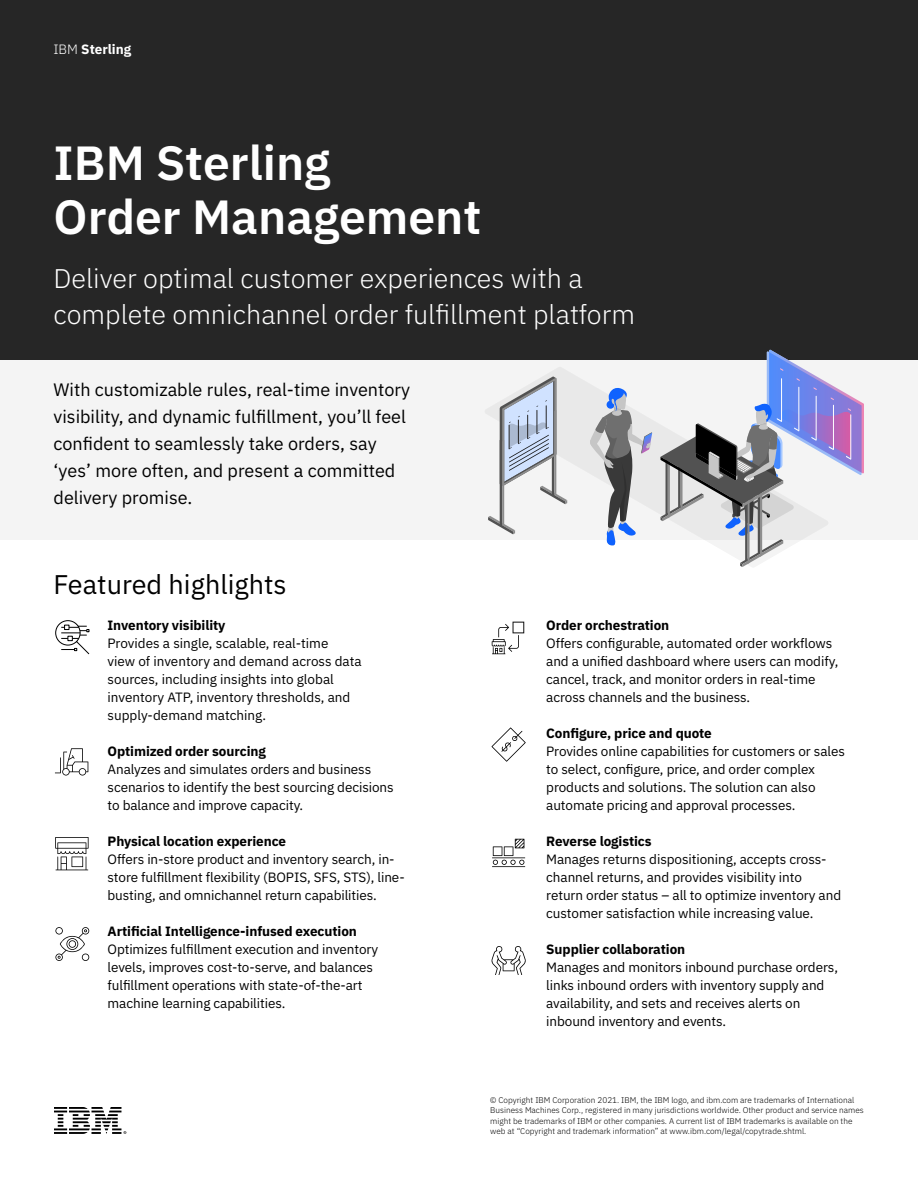
<style>
.page{position:relative;width:918px;height:1188px;background:#fff}
.page>*{position:absolute;margin:0;border:0;box-sizing:border-box;transform-origin:0 0}
.t1{font:600 48px/54px "IBM Plex Sans";color:#fff}
.t2{font:300 27px/36px "IBM Plex Sans";color:#fff}
.Body{font:27px "IBM Plex Sans";color:#000}
.Body_callout_14_18_b{font:18px/27px "IBM Plex Sans";color:#000}
.Body-2{font:13.5px/18px "IBM Plex Sans";letter-spacing:-.005em;color:#000}
.Body-3{font:700 13.5px "IBM Plex Sans";color:#fff}
.t3{font:300 8.25px/10.5px "IBM Plex Sans";color:#000}
.s1{font-weight:300}
.s2{font-weight:700}
</style>
<div class="page">
<div style="left:0;top:359px;width:918px;height:181px;background:#f4f4f4"></div>
<div style="left:0;top:0;width:918px;height:360px;background:#262626"></div>
<svg style="left:491px;top:946px;width:35px;height:29px"></svg>
<svg style="left:492px;top:727px;width:34px;height:35px"></svg>
<svg style="left:491px;top:621px;width:34px;height:34px"></svg>
<svg style="left:492px;top:622px;width:32px;height:32px"></svg>
<svg style="left:55px;top:748px;width:33px;height:28px"></svg>
<svg style="left:492px;top:838px;width:34px;height:30px"></svg>
<svg style="left:492px;top:839px;width:33px;height:28px"></svg>
<svg style="left:55px;top:927px;width:34px;height:34px"></svg>
<svg style="left:55px;top:620px;width:35px;height:35px"></svg>
<svg style="left:55px;top:837px;width:34px;height:33px"></svg>
<svg style="left:485px;top:367px;width:176px;height:168px"></svg>
<svg style="left:661px;top:350px;width:203px;height:217px"></svg>
<svg style="left:488px;top:376px;width:79px;height:158px"></svg>
<svg style="left:590px;top:387px;width:62px;height:159px"></svg>
<svg style="left:54px;top:1107px;width:72px;height:27px"></svg>
<p class="Body-3" style="left:53px;top:38px;width:79px"><span class="s1">IBM</span> Sterling</p>
<p class="t1" style="left:54px;top:132px;width:429px">IBM Sterling<br>Order Management</p>
<p class="t2" style="left:54px;top:258px;width:583px">Deliver optimal customer experiences with a complete omnichannel order fulfillment platform</p>
<p class="Body_callout_14_18_b" style="left:54px;top:375px;width:358px">With customizable rules, real-time inventory visibility, and dynamic fulfillment, you’ll feel confident to seamlessly take orders, say ‘yes’ more often, and present a committed delivery promise.</p>
<p class="Body" style="left:54px;top:564px;width:235px">Featured highlights</p>
<p class="Body-2" style="left:108px;top:615px;width:256px"><span class="s2">Inventory visibility<br></span>Provides a single, scalable, real-time<br>view of inventory and demand across data sources, including insights into global inventory ATP, inventory thresholds, and supply-demand matching.</p>
<p class="Body-2" style="left:108px;top:741px;width:288px"><span class="s2">Optimized order sourcing<br></span>Analyzes and simulates orders and business scenarios to identify the best sourcing decisions to balance and improve capacity.</p>
<p class="Body-2" style="left:108px;top:831px;width:299px"><span class="s2">Physical location experience<br></span>Offers in-store product and inventory search, in&shy;store fulfillment flexibility (BOPIS, SFS, STS), line&shy;busting, and omnichannel return capabilities.</p>
<p class="Body-2" style="left:108px;top:921px;width:272px"><span class="s2">Artificial Intelligence-infused execution </span>Optimizes fulfillment execution and inventory levels, improves cost-to-serve, and balances fulfillment operations with state-of-the-art machine learning capabilities.</p>
<p class="Body-2" style="left:546px;top:615px;width:294px"><span class="s2">Order orchestration<br></span>Offers configurable, automated order workflows and a unified dashboard where users can modify, cancel, track, and monitor orders in real-time across channels and the business.</p>
<p class="Body-2" style="left:546px;top:723px;width:300px"><span class="s2">Configure, price and quote<br></span>Provides online capabilities for customers or sales to select, configure, price, and order complex products and solutions. The solution can also automate pricing and approval processes.</p>
<p class="Body-2" style="left:546px;top:831px;width:296px"><span class="s2">Reverse logistics<br></span>Manages returns dispositioning, accepts cross&shy;channel returns, and provides visibility into return order status – all to optimize inventory and customer satisfaction while increasing value.</p>
<p class="Body-2" style="left:546px;top:939px;width:293px"><span class="s2">Supplier collaboration<br></span>Manages and monitors inbound purchase orders, links inbound orders with inventory supply and availability, and sets and receives alerts on inbound inventory and events.</p>
<p class="t3" style="left:490px;top:1094px;width:375px">© Copyright IBM Corporation 2021. IBM, the IBM logo, and ibm.com are trademarks of International Business Machines Corp., registered in many jurisdictions worldwide. Other product and service names might be trademarks of IBM or other companies. A current list of IBM trademarks is available on the web at “Copyright and trademark information” at www.ibm.com/legal/copytrade.shtml.</p>
</div>
